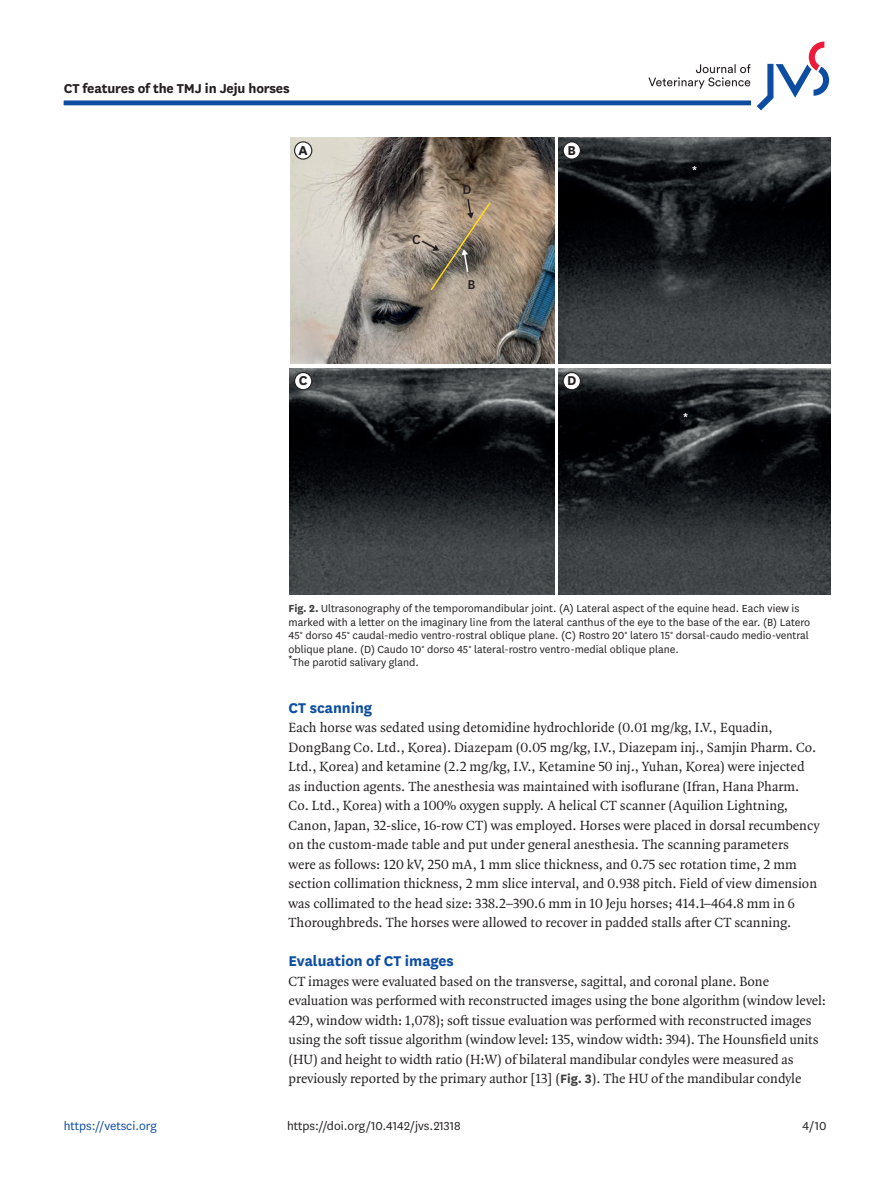
<style>
.page{position:relative;width:893px;height:1191px;background:#fff}
.page>*{position:absolute;margin:0;border:0;box-sizing:border-box;transform-origin:0 0}
.body_title2{font:700 16.5px "National";color:#0d4da1}
.alt-title-type{font:700 15px "National";letter-spacing:-.01em;color:#231f20}
.t1{font:500 15px "National";color:#231f20}
.t2{font:500 15px "National";color:#fff}
.body_p_first{font:14.25px/19.5px "Quadraat OT";color:#231f20}
.doi_running_footer{font:13.5px "National";color:#231f20}
.t3{font:13.5px "National";color:#0d4da1}
.fig_caption{font:12px/13.5px "National";color:#231f20}
.s1{font-weight:700;color:#3e3e3f}
.s2{font-family:"National";font-weight:700;color:#3e3e3f}
</style>
<div class="page">
<hr style="left:64px;top:101px;width:687px;height:4px;background:#0d4da1">
<svg style="left:757px;top:42px;width:72px;height:68px"></svg>
<svg style="left:648px;top:64px;width:102px;height:25px"></svg>
<img style="left:290px;top:137px;width:264px;height:227px">
<img style="left:290px;top:368px;width:265px;height:226px">
<img style="left:559px;top:137px;width:271px;height:227px">
<img style="left:559px;top:368px;width:271px;height:226px">
<svg style="left:420px;top:197px;width:72px;height:95px"></svg>
<div style="left:295px;top:372px;width:17px;height:18px;background:#fff;border-radius:50%"></div>
<div style="left:294px;top:372px;width:18px;height:18px;border:1px solid #231f20;border-radius:50%"></div>
<div style="left:563px;top:372px;width:17px;height:18px;background:#fff;border-radius:50%"></div>
<div style="left:563px;top:372px;width:18px;height:18px;border:1px solid #231f20;border-radius:50%"></div>
<div style="left:295px;top:142px;width:17px;height:17px;background:#fff;border-radius:50%"></div>
<div style="left:294px;top:141px;width:18px;height:19px;border:1px solid #231f20;border-radius:50%"></div>
<div style="left:563px;top:142px;width:17px;height:17px;background:#fff;border-radius:50%"></div>
<div style="left:563px;top:141px;width:18px;height:19px;border:1px solid #231f20;border-radius:50%"></div>
<p class="alt-title-type" style="left:64px;top:77px;width:228px">CT features of the TMJ in Jeju horses</p>
<p class="alt-title-type" style="left:299px;top:139px;width:11px">A</p>
<p class="alt-title-type" style="left:567px;top:139px;width:10px">B</p>
<p class="t1" style="left:412px;top:229px;width:10px">C</p>
<p class="t1" style="left:463px;top:180px;width:11px">D</p>
<p class="t1" style="left:468px;top:274px;width:10px">B</p>
<p class="alt-title-type" style="left:299px;top:370px;width:10px">C</p>
<p class="alt-title-type" style="left:567px;top:370px;width:11px">D</p>
<p class="t2" style="left:692px;top:160px;width:7px">*</p>
<p class="t2" style="left:683px;top:407px;width:7px">*</p>
<p class="fig_caption" style="left:289px;top:601px;width:523px"><span class="s1">Fig. 2.</span> Ultrasonography of the temporomandibular joint. (A) Lateral aspect of the equine head. Each view is marked with a letter on the imaginary line from the lateral canthus of the eye to the base of the ear. (B) Latero 45° dorso 45° caudal-medio ventro-rostral oblique plane. (C) Rostro 20° latero 15° dorsal-caudo medio-ventral oblique plane. (D) Caudo 10° dorso 45° lateral-rostro ventro-medial oblique plane.<br><sup>*</sup>The parotid salivary gland.</p>
<p class="body_title2" style="left:289px;top:696px;width:85px">CT scanning</p>
<p class="body_p_first" style="left:289px;top:718px;width:533px">Each horse was sedated using detomidine hydrochloride (0.01 mg/kg, I.V., Equadin, DongBang Co. Ltd., Korea). Diazepam (0.05 mg/kg, I.V., Diazepam inj., Samjin Pharm. Co.<br>Ltd., Korea) and ketamine (2.2 mg/kg, I.V., Ketamine 50 inj., Yuhan, Korea) were injected as induction agents. The anesthesia was maintained with isoflurane (Ifran, Hana Pharm.<br>Co. Ltd., Korea) with a 100% oxygen supply. A helical CT scanner (Aquilion Lightning, Canon, Japan, 32-slice, 16-row CT) was employed. Horses were placed in dorsal recumbency on the custom-made table and put under general anesthesia. The scanning parameters were as follows: 120 kV, 250 mA, 1 mm slice thickness, and 0.75 sec rotation time, 2 mm section collimation thickness, 2 mm slice interval, and 0.938 pitch. Field of view dimension was collimated to the head size: 338.2–390.6 mm in 10 Jeju horses; 414.1–464.8 mm in 6<br>Thoroughbreds. The horses were allowed to recover in padded stalls after CT scanning.</p>
<p class="body_title2" style="left:289px;top:949px;width:167px">Evaluation of CT images</p>
<p class="body_p_first" style="left:289px;top:971px;width:539px">CT images were evaluated based on the transverse, sagittal, and coronal plane. Bone evaluation was performed with reconstructed images using the bone algorithm (window level:<br>429, window width: 1,078); soft tissue evaluation was performed with reconstructed images using the soft tissue algorithm (window level: 135, window width: 394). The Hounsfield units (HU) and height to width ratio (H:W) of bilateral mandibular condyles were measured as previously reported by the primary author [13] (<span class="s2">Fig. 3</span>). The HU of the mandibular condyle</p>
<p class="doi_running_footer" style="left:287px;top:1116px;width:175px">https://doi.org/10.4142/jvs.21318</p>
<p class="t3" style="left:64px;top:1116px;width:95px">https://vetsci.org</p>
<p class="doi_running_footer" style="left:803px;top:1116px;width:26px">4/10</p>
</div>
